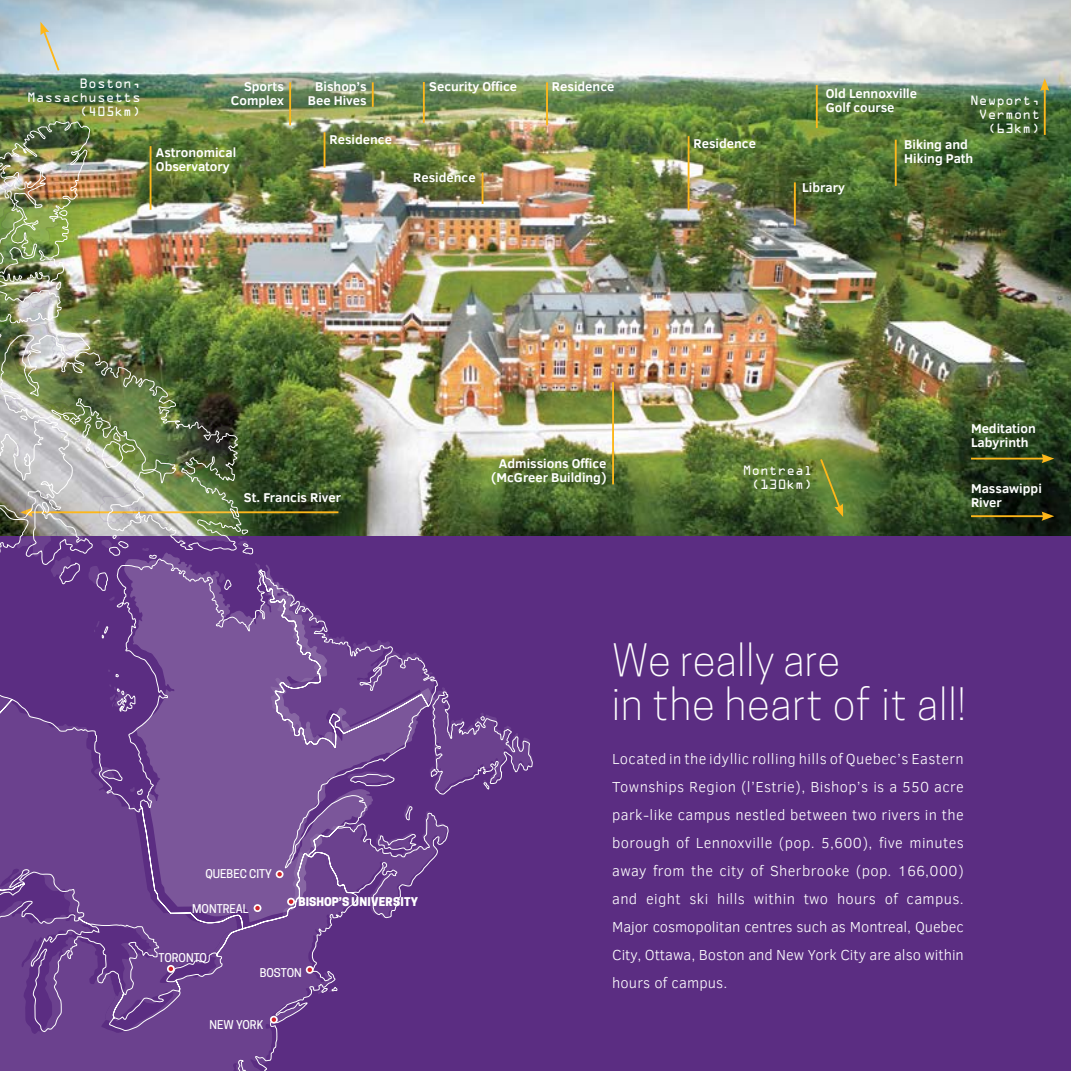
<style>
.page{position:relative;width:1071px;height:1071px;background:#fff}
.page>*{position:absolute;margin:0;border:0;box-sizing:border-box;transform-origin:0 0}
.t1{font:300 42px/44.6px "Cooper Hewitt";letter-spacing:.02em;color:#fff}
.t2{font:300 14.88px/28px "Clear Sans";color:#fff;text-align:justify}
.t3{font:700 13.12px/14px "Clear Sans";color:#fff}
.t4{font:12.08px/14px "OCRA Std";color:#fff;text-align:right}
.t5{font:500 11.38px "Cooper Hewitt";color:#fff}
.t6{font:800 11.38px "Cooper Hewitt";letter-spacing:.02em;color:#fff}
</style>
<div class="page">
<div style="left:0;top:536px;width:1071px;height:535px;background:#5b2d82"></div>
<img style="left:0;top:0;width:1071px;height:536px">
<hr style="left:816px;top:85px;width:2px;height:43px;background:#fdb71a">
<hr style="left:612px;top:382px;width:2px;height:102px;background:#fdb71a">
<hr style="left:423px;top:82px;width:2px;height:41px;background:#fdb71a">
<hr style="left:688px;top:136px;width:2px;height:75px;background:#fdb71a">
<hr style="left:971px;top:458px;width:74px;height:2px;background:#fdb71a">
<svg style="left:1042px;top:454px;width:12px;height:9px"></svg>
<hr style="left:971px;top:515px;width:74px;height:2px;background:#fdb71a">
<svg style="left:1042px;top:512px;width:12px;height:9px"></svg>
<hr style="left:794px;top:182px;width:2px;height:43px;background:#fdb71a">
<hr style="left:546px;top:82px;width:2px;height:43px;background:#fdb71a">
<hr style="left:372px;top:82px;width:2px;height:25px;background:#fdb71a">
<hr style="left:289px;top:82px;width:2px;height:43px;background:#fdb71a">
<hr style="left:895px;top:140px;width:2px;height:46px;background:#fdb71a">
<hr style="left:1044px;top:88px;width:2px;height:47px;background:#fdb71a">
<svg style="left:1040px;top:78px;width:9px;height:13px"></svg>
<svg style="left:40px;top:22px;width:21px;height:51px"></svg>
<svg style="left:819px;top:457px;width:24px;height:60px"></svg>
<img style="left:0;top:120px;width:533px;height:718px">
<svg style="left:124px;top:552px;width:311px;height:367px;fill:#7b569a"></svg>
<svg style="left:0;top:741px;width:356px;height:330px;fill:#6b418e"></svg>
<img style="left:0;top:322px;width:237px;height:222px">
<svg style="left:14px;top:442px;width:7px;height:16px"></svg>
<svg style="left:10px;top:405px;width:8px;height:6px"></svg>
<svg style="left:54px;top:404px;width:74px;height:56px;background:#9aa684"></svg>
<svg style="left:16px;top:491px;width:105px;height:93px"></svg>
<svg style="left:142px;top:547px;width:8px;height:4px"></svg>
<svg style="left:109px;top:596px;width:6px;height:5px"></svg>
<svg style="left:94px;top:620px;width:6px;height:13px"></svg>
<svg style="left:109px;top:683px;width:18px;height:12px"></svg>
<svg style="left:219px;top:572px;width:6px;height:11px"></svg>
<svg style="left:237px;top:536px;width:11px;height:11px"></svg>
<svg style="left:237px;top:522px;width:5px;height:4px"></svg>
<svg style="left:47px;top:321px;width:35px;height:24px"></svg>
<img style="left:0;top:104px;width:82px;height:208px">
<svg style="left:0;top:695px;width:237px;height:327px;fill:#6b418e"></svg>
<svg style="left:255px;top:562px;width:278px;height:230px"></svg>
<svg style="left:304px;top:804px;width:143px;height:114px"></svg>
<div style="left:270px;top:1016px;width:8px;height:8px;border:2px solid #fff;border-radius:50%"></div>
<div style="left:306px;top:966px;width:8px;height:8px;border:2px solid #fff;border-radius:50%"></div>
<div style="left:276px;top:870px;width:8px;height:8px;border:2px solid #fff;border-radius:50%"></div>
<div style="left:287px;top:898px;width:8px;height:8px;border:2px solid #fff;border-radius:50%"></div>
<div style="left:254px;top:905px;width:7px;height:6px;background:#d2232a;border-radius:50%"></div>
<div style="left:254px;top:904px;width:7px;height:8px;border:2px solid #fff;border-radius:50%"></div>
<div style="left:167px;top:965px;width:8px;height:8px;border:2px solid #fff;border-radius:50%"></div>
<p class="t4" style="left:27px;top:78px;width:115px">Boston,<br>Massachusetts (405km)</p>
<p class="t3" style="left:231px;top:79px;width:55px;text-align:right">Sports<br>Complex</p>
<p class="t3" style="left:156px;top:145px;width:82px">Astronomical<br>Observatory</p>
<p class="t3" style="left:308px;top:79px;width:60px;text-align:center">Bishop’s<br>Bee Hives</p>
<p class="t3" style="left:429px;top:79px;width:90px">Security Office</p>
<p class="t3" style="left:552px;top:79px;width:64px">Residence</p>
<p class="t3" style="left:330px;top:132px;width:64px">Residence</p>
<p class="t3" style="left:694px;top:136px;width:64px">Residence</p>
<p class="t3" style="left:413px;top:170px;width:64px">Residence</p>
<p class="t3" style="left:826px;top:86px;width:93px">Old Lennoxville<br>Golf course</p>
<p class="t4" style="left:970px;top:95px;width:71px">Newport,<br>Vermont (63km)</p>
<p class="t3" style="left:802px;top:180px;width:44px">Library</p>
<p class="t3" style="left:904px;top:137px;width:71px">Biking and<br>Hiking Path</p>
<p class="t3" style="left:244px;top:490px;width:99px">St. Francis River</p>
<p class="t5" style="left:205px;top:867px;width:68px">QUEBEC CITY</p>
<p class="t5" style="left:192px;top:902px;width:58px">MONTREAL</p>
<p class="t5" style="left:159px;top:951px;width:50px">TORONTO</p>
<p class="t5" style="left:260px;top:966px;width:44px">BOSTON</p>
<p class="t6" style="left:298px;top:895px;width:121px">BISHOP’S UNIVERSITY</p>
<p class="t5" style="left:210px;top:1018px;width:55px">NEW YORK</p>
<p class="t3" style="left:491px;top:456px;width:117px;text-align:center">Admissions Office (McGreer Building)</p>
<p class="t4" style="left:743px;top:464px;width:71px;line-height:14.5px">Montreal (130km)</p>
<p class="t3" style="left:971px;top:421px;width:66px">Meditation<br>Labyrinth</p>
<p class="t3" style="left:971px;top:481px;width:72px">Massawippi<br>River</p>
<h1 class="t1" style="left:612px;top:637px;width:356px">We really are<br>in the heart of it all!</h1>
<p class="t2" style="left:612px;top:745px;width:353px">Located in the idyllic rolling hills of Quebec’s Eastern Townships Region (l’Estrie), Bishop’s is a 550 acre park-like campus nestled between two rivers in the borough of Lennoxville (pop. 5,600), five minutes away from the city of Sherbrooke (pop. 166,000) and eight ski hills within two hours of campus.<br>Major cosmopolitan centres such as Montreal, Quebec City, Ottawa, Boston and New York City are also within hours of campus.</p>
</div>
